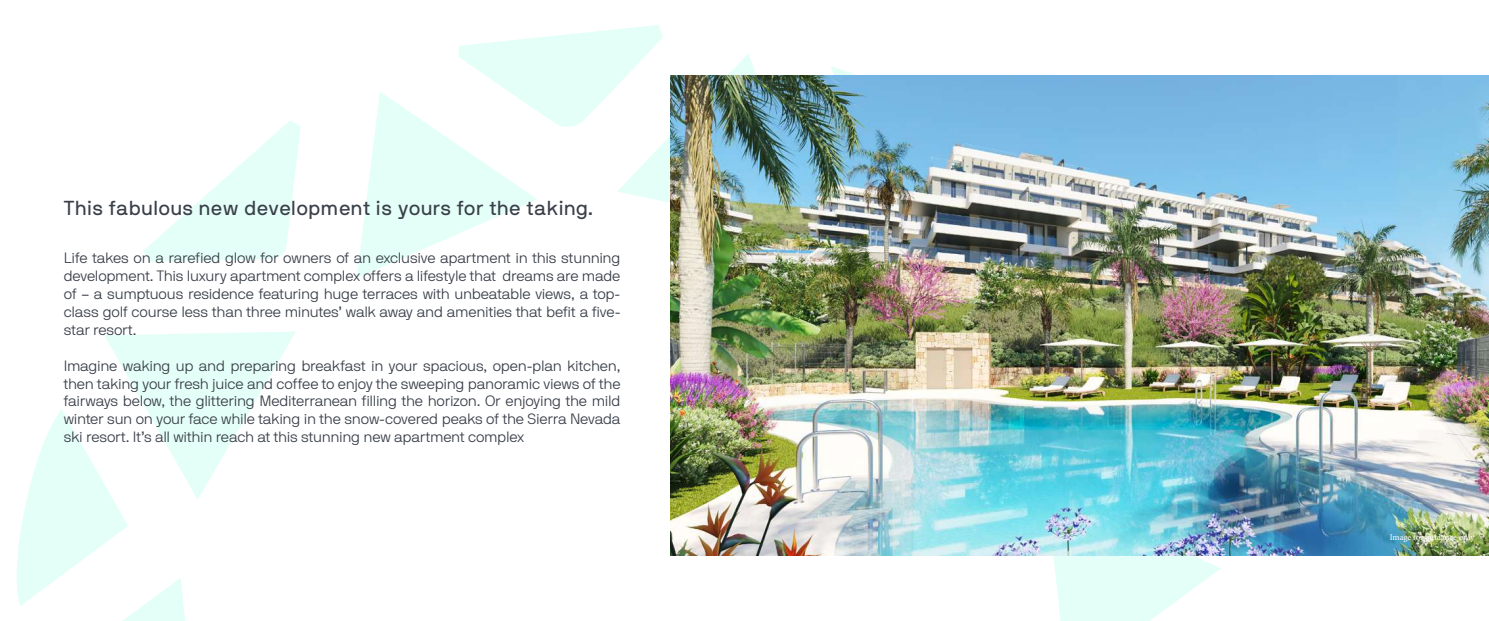
<style>
.page{position:relative;width:1489px;height:621px;background:#fff}
.page>*{position:absolute;margin:0;border:0;box-sizing:border-box;transform-origin:0 0}
.t1{font:20.12px "NB International Regular Webfont";letter-spacing:.03em;color:#3a404a}
.t2{font:300 14.88px/17.8px "NB International Pro";letter-spacing:-.015em;color:#3a404a;text-align:justify}
.t3{font:8.75px "Minion Pro";letter-spacing:-.005em;color:#fff}
</style>
<div class="page">
<svg style="left:830px;top:66px;width:188px;height:10px"></svg>
<svg style="left:17px;top:331px;width:279px;height:289px"></svg>
<svg style="left:881px;top:554px;width:339px;height:66px"></svg>
<svg style="left:144px;top:120px;width:157px;height:141px"></svg>
<svg style="left:357px;top:25px;width:454px;height:253px"></svg>
<img style="left:670px;top:76px;width:818px;height:478px">
<h1 class="t1" style="left:64px;top:196px;width:530px">This fabulous new development is yours for the taking.</h1>
<p class="t2" style="left:64px;top:249px;width:558px">Life takes on a rarefied glow for owners of an exclusive apartment in this stunning development. This luxury apartment complex offers a lifestyle that dreams are made of – a sumptuous residence featuring huge terraces with unbeatable views, a top&shy;class golf course less than three minutes’ walk away and amenities that befit a five&shy;star resort.</p>
<p class="t2" style="left:64px;top:356px;width:558px">Imagine waking up and preparing breakfast in your spacious, open-plan kitchen, then taking your fresh juice and coffee to enjoy the sweeping panoramic views of the fairways below, the glittering Mediterranean filling the horizon. Or enjoying the mild winter sun on your face while taking in the snow-covered peaks of the Sierra Nevada ski resort. It’s all within reach at this stunning new apartment complex</p>
<p class="t3" style="left:1389px;top:531px;width:86px">Image for guidance only</p>
</div>
